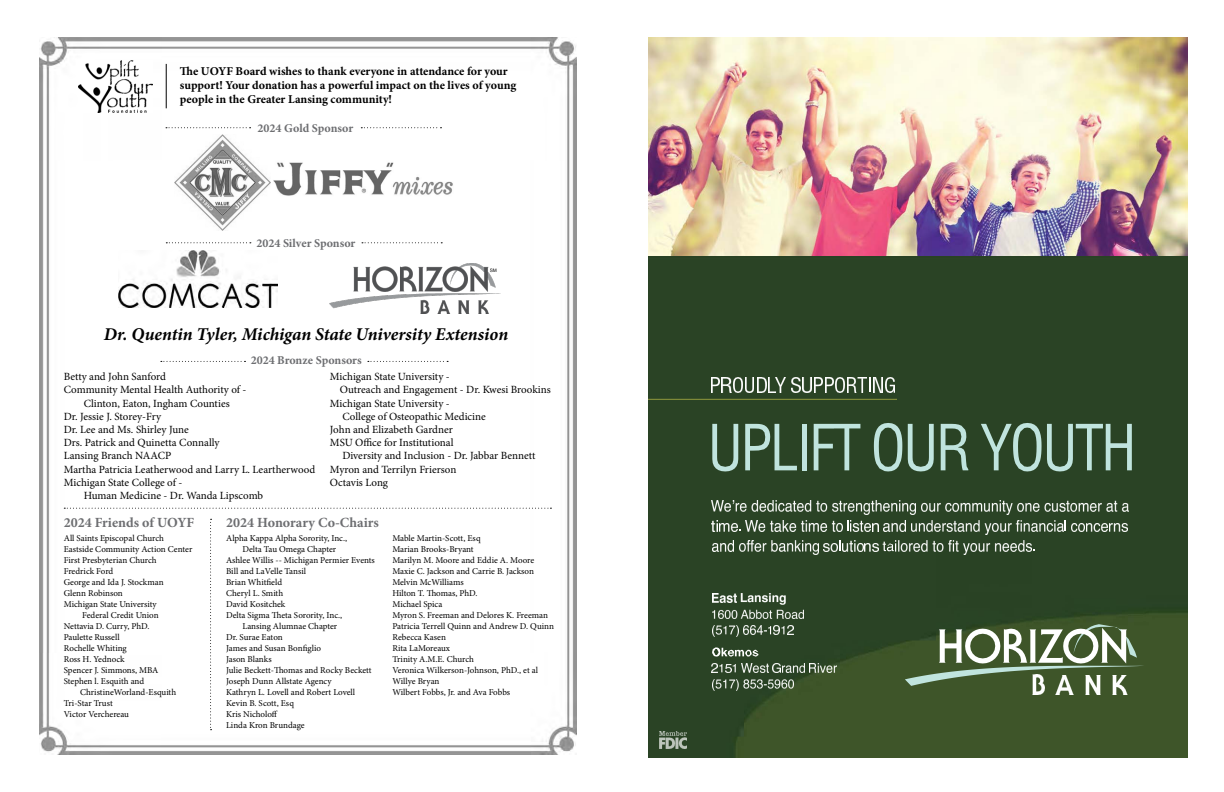
<style>
.page{position:relative;width:1224px;height:792px;background:#fff}
.page>*{position:absolute;margin:0;border:0;box-sizing:border-box;transform-origin:0 0}
.t1{font:italic 700 18px "Minion Pro";letter-spacing:-.005em;color:#000}
.t2{font:700 14px "Minion Pro";color:#6d6e71}
.t3{font:700 12px/14.4px "Minion Pro";color:#000}
.t4{font:700 12px "Minion Pro";color:#6d6e71}
.t5{font:11px/13.2px "Minion Pro";color:#000}
.t6{font:9px/11px "Minion Pro";letter-spacing:-.005em;color:#000}
</style>
<div class="page">
<img style="left:39px;top:38px;width:538px;height:716px">
<img style="left:78px;top:61px;width:75px;height:51px">
<img style="left:119px;top:251px;width:158px;height:56px">
<svg style="left:64px;top:508px;width:487px;height:1px"></svg>
<svg style="left:210px;top:519px;width:2px;height:211px"></svg>
<hr style="left:166px;top:64px;width:1px;height:44px;background:#000">
<svg style="left:166px;top:242px;width:85px;height:1px"></svg>
<svg style="left:362px;top:242px;width:80px;height:1px"></svg>
<svg style="left:166px;top:127px;width:85px;height:1px"></svg>
<svg style="left:361px;top:127px;width:81px;height:1px"></svg>
<svg style="left:161px;top:361px;width:85px;height:1px"></svg>
<svg style="left:368px;top:361px;width:80px;height:1px"></svg>
<img style="left:330px;top:263px;width:170px;height:50px">
<img style="left:648px;top:38px;width:540px;height:218px">
<img style="left:648px;top:256px;width:540px;height:502px">
<svg style="left:905px;top:624px;width:240px;height:62px"></svg>
<img style="left:1032px;top:675px;width:13px;height:19px">
<img style="left:1056px;top:675px;width:18px;height:19px">
<img style="left:1085px;top:675px;width:15px;height:19px">
<img style="left:1113px;top:675px;width:15px;height:19px">
<img style="left:659px;top:732px;width:27px;height:17px">
<img style="left:712px;top:501px;width:204px;height:13px">
<img style="left:921px;top:501px;width:207px;height:13px">
<svg style="left:712px;top:521px;width:6px;height:10px"></svg>
<img style="left:719px;top:524px;width:18px;height:7px">
<img style="left:746px;top:521px;width:96px;height:10px">
<img style="left:851px;top:521px;width:20px;height:10px">
<svg style="left:872px;top:524px;width:6px;height:7px"></svg>
<img style="left:884px;top:521px;width:22px;height:10px">
<img style="left:911px;top:521px;width:152px;height:13px">
<img style="left:1071px;top:523px;width:36px;height:8px">
<img style="left:1109px;top:524px;width:18px;height:7px">
<img style="left:712px;top:541px;width:22px;height:10px">
<img style="left:739px;top:541px;width:79px;height:13px">
<img style="left:824px;top:543px;width:14px;height:8px">
<img style="left:842px;top:541px;width:21px;height:10px">
<svg style="left:865px;top:542px;width:29px;height:9px"></svg>
<img style="left:895px;top:541px;width:136px;height:13px">
<hr style="left:648px;top:399px;width:249px;height:1px;background:#90993d">
<img style="left:711px;top:378px;width:9px;height:14px">
<img style="left:722px;top:378px;width:9px;height:14px">
<img style="left:733px;top:377px;width:10px;height:16px">
<img style="left:745px;top:378px;width:9px;height:15px">
<img style="left:757px;top:378px;width:9px;height:14px">
<img style="left:769px;top:378px;width:17px;height:14px">
<img style="left:792px;top:377px;width:8px;height:16px">
<img style="left:803px;top:378px;width:8px;height:15px">
<img style="left:815px;top:378px;width:8px;height:14px">
<img style="left:825px;top:377px;width:20px;height:16px">
<img style="left:848px;top:378px;width:19px;height:14px">
<svg style="left:869px;top:378px;width:1px;height:14px"></svg>
<img style="left:874px;top:378px;width:9px;height:14px">
<img style="left:885px;top:377px;width:9px;height:16px">
<svg style="left:712px;top:424px;width:26px;height:47px"></svg>
<svg style="left:745px;top:424px;width:52px;height:46px"></svg>
<hr style="left:802px;top:424px;width:4px;height:46px;background:#c0e4de">
<svg style="left:814px;top:424px;width:46px;height:46px"></svg>
<svg style="left:874px;top:423px;width:28px;height:48px"></svg>
<svg style="left:908px;top:424px;width:26px;height:47px"></svg>
<svg style="left:941px;top:424px;width:27px;height:46px"></svg>
<svg style="left:981px;top:423px;width:151px;height:48px"></svg>
<img style="left:713px;top:594px;width:90px;height:25px">
<svg style="left:712px;top:626px;width:27px;height:11px"></svg>
<img style="left:743px;top:626px;width:23px;height:9px">
<svg style="left:768px;top:626px;width:25px;height:9px"></svg>
<svg style="left:712px;top:647px;width:46px;height:10px"></svg>
<svg style="left:712px;top:664px;width:24px;height:9px"></svg>
<img style="left:742px;top:664px;width:26px;height:9px">
<svg style="left:773px;top:664px;width:7px;height:9px"></svg>
<img style="left:782px;top:664px;width:23px;height:9px">
<img style="left:810px;top:664px;width:27px;height:9px">
<img style="left:712px;top:680px;width:81px;height:11px">
<img style="left:174px;top:134px;width:97px;height:97px">
<img style="left:273px;top:151px;width:190px;height:56px">
<p class="t3" style="left:180px;top:63px;width:338px">The UOYF Board wishes to thank everyone in attendance for your support! Your donation has a powerful impact on the lives of young people in the Greater Lansing community!</p>
<p class="t4" style="left:258px;top:119px;width:97px">2024 Gold Sponsor</p>
<p class="t4" style="left:256px;top:234px;width:101px">2024 Silver Sponsor</p>
<p class="t1" style="left:104px;top:322px;width:406px">Dr. Quentin Tyler, Michigan State University Extension</p>
<p class="t4" style="left:251px;top:351px;width:113px">2024 Bronze Sponsors</p>
<p class="t5" style="left:64px;top:370px;width:104px">Betty and John Sanford</p>
<p class="t5" style="left:64px;top:383px;width:184px;text-align:center">Community Mental Health Authority of -<br>Clinton, Eaton, Ingham Counties</p>
<p class="t5" style="left:64px;top:410px;width:99px">Dr. Jessie J. Storey-Fry</p>
<p class="t5" style="left:64px;top:423px;width:127px">Dr. Lee and Ms. Shirley June</p>
<p class="t5" style="left:64px;top:436px;width:157px">Drs. Patrick and Quinetta Connally</p>
<p class="t5" style="left:64px;top:449px;width:109px">Lansing Branch NAACP</p>
<p class="t5" style="left:64px;top:463px;width:253px">Martha Patricia Leatherwood and Larry L. Leartherwood</p>
<p class="t5" style="left:84px;top:476px;width:181px;text-indent:-20px">Michigan State College of -<br>Human Medicine - Dr. Wanda Lipscomb</p>
<p class="t5" style="left:340px;top:370px;width:212px;text-indent:-10px">Michigan State University -<br>Outreach and Engagement - Dr. Kwesi Brookins</p>
<p class="t5" style="left:342px;top:397px;width:145px;text-indent:-12px">Michigan State University -<br>College of Osteopathic Medicine</p>
<p class="t5" style="left:330px;top:423px;width:124px">John and Elizabeth Gardner</p>
<p class="t5" style="left:342px;top:436px;width:195px;text-indent:-12px">MSU Office for Institutional<br>Diversity and Inclusion - Dr. Jabbar Bennett</p>
<p class="t5" style="left:330px;top:463px;width:128px">Myron and Terrilyn Frierson</p>
<p class="t5" style="left:330px;top:476px;width:60px">Octavis Long</p>
<p class="t2" style="left:64px;top:513px;width:132px">2024 Friends of UOYF</p>
<p class="t6" style="left:64px;top:533px;width:102px">All Saints Episcopal Church</p>
<p class="t6" style="left:64px;top:544px;width:130px">Eastside Community Action Center</p>
<p class="t6" style="left:64px;top:555px;width:94px">First Presbyterian Church</p>
<p class="t6" style="left:64px;top:566px;width:51px">Fredrick Ford</p>
<p class="t6" style="left:64px;top:577px;width:101px">George and Ida J. Stockman</p>
<p class="t6" style="left:64px;top:588px;width:61px">Glenn Robinson</p>
<p class="t6" style="left:64px;top:599px;width:96px;text-align:right">Michigan State University<br>Federal Credit Union</p>
<p class="t6" style="left:64px;top:621px;width:87px">Nettavia D. Curry, PhD.</p>
<p class="t6" style="left:64px;top:632px;width:57px">Paulette Russell</p>
<p class="t6" style="left:64px;top:643px;width:65px">Rochelle Whiting</p>
<p class="t6" style="left:64px;top:654px;width:62px">Ross H. Yednock</p>
<p class="t6" style="left:64px;top:665px;width:96px">Spencer J. Simmons, MBA</p>
<p class="t6" style="left:80px;top:676px;width:98px;text-indent:-16px">Stephen l. Esquith and<br>ChristineWorland-Esquith</p>
<p class="t6" style="left:64px;top:698px;width:50px">Tri-Star Trust</p>
<p class="t6" style="left:64px;top:709px;width:67px">Victor Verchereau</p>
<p class="t2" style="left:226px;top:513px;width:154px">2024 Honorary Co-Chairs</p>
<p class="t6" style="left:242px;top:533px;width:106px;text-indent:-16px">Alpha Kappa Alpha Sorority, Inc.,<br>Delta Tau Omega Chapter</p>
<p class="t6" style="left:226px;top:555px;width:150px">Ashlee Willis -- Michigan Permier Events</p>
<p class="t6" style="left:226px;top:566px;width:81px">Bill and LaVelle Tansil</p>
<p class="t6" style="left:226px;top:577px;width:58px">Brian Whitfield</p>
<p class="t6" style="left:226px;top:588px;width:59px">Cheryl L. Smith</p>
<p class="t6" style="left:226px;top:599px;width:61px">David Kositchek</p>
<p class="t6" style="left:242px;top:610px;width:101px;text-indent:-16px">Delta Sigma Theta Sorority, Inc.,<br>Lansing Alumnae Chapter</p>
<p class="t6" style="left:226px;top:632px;width:58px">Dr. Surae Eaton</p>
<p class="t6" style="left:226px;top:643px;width:96px">James and Susan Bonfiglio</p>
<p class="t6" style="left:226px;top:654px;width:47px">Jason Blanks</p>
<p class="t6" style="left:226px;top:665px;width:147px">Julie Beckett-Thomas and Rocky Beckett</p>
<p class="t6" style="left:226px;top:676px;width:107px">Joseph Dunn Allstate Agency</p>
<p class="t6" style="left:226px;top:687px;width:131px">Kathryn L. Lovell and Robert Lovell</p>
<p class="t6" style="left:226px;top:698px;width:69px">Kevin B. Scott, Esq</p>
<p class="t6" style="left:226px;top:709px;width:53px">Kris Nicholoff</p>
<p class="t6" style="left:226px;top:720px;width:80px">Linda Kron Brundage</p>
<p class="t6" style="left:392px;top:533px;width:90px">Mable Martin-Scott, Esq</p>
<p class="t6" style="left:392px;top:544px;width:83px">Marian Brooks-Bryant</p>
<p class="t6" style="left:392px;top:555px;width:143px">Marilyn M. Moore and Eddie A. Moore</p>
<p class="t6" style="left:392px;top:566px;width:143px">Maxie C. Jackson and Carrie B. Jackson</p>
<p class="t6" style="left:392px;top:577px;width:73px">Melvin McWilliams</p>
<p class="t6" style="left:392px;top:588px;width:87px">Hilton T. Thomas, PhD.</p>
<p class="t6" style="left:392px;top:599px;width:51px">Michael Spica</p>
<p class="t6" style="left:392px;top:610px;width:157px">Myron S. Freeman and Delores K. Freeman</p>
<p class="t6" style="left:392px;top:621px;width:163px">Patricia Terrell Quinn and Andrew D. Quinn</p>
<p class="t6" style="left:392px;top:632px;width:55px">Rebecca Kasen</p>
<p class="t6" style="left:392px;top:643px;width:59px">Rita LaMoreaux</p>
<p class="t6" style="left:392px;top:654px;width:83px">Trinity A.M.E. Church</p>
<p class="t6" style="left:392px;top:665px;width:147px">Veronica Wilkerson-Johnson, PhD., et al</p>
<p class="t6" style="left:392px;top:676px;width:49px">Willye Bryan</p>
<p class="t6" style="left:392px;top:687px;width:119px">Wilbert Fobbs, Jr. and Ava Fobbs</p>
</div>
